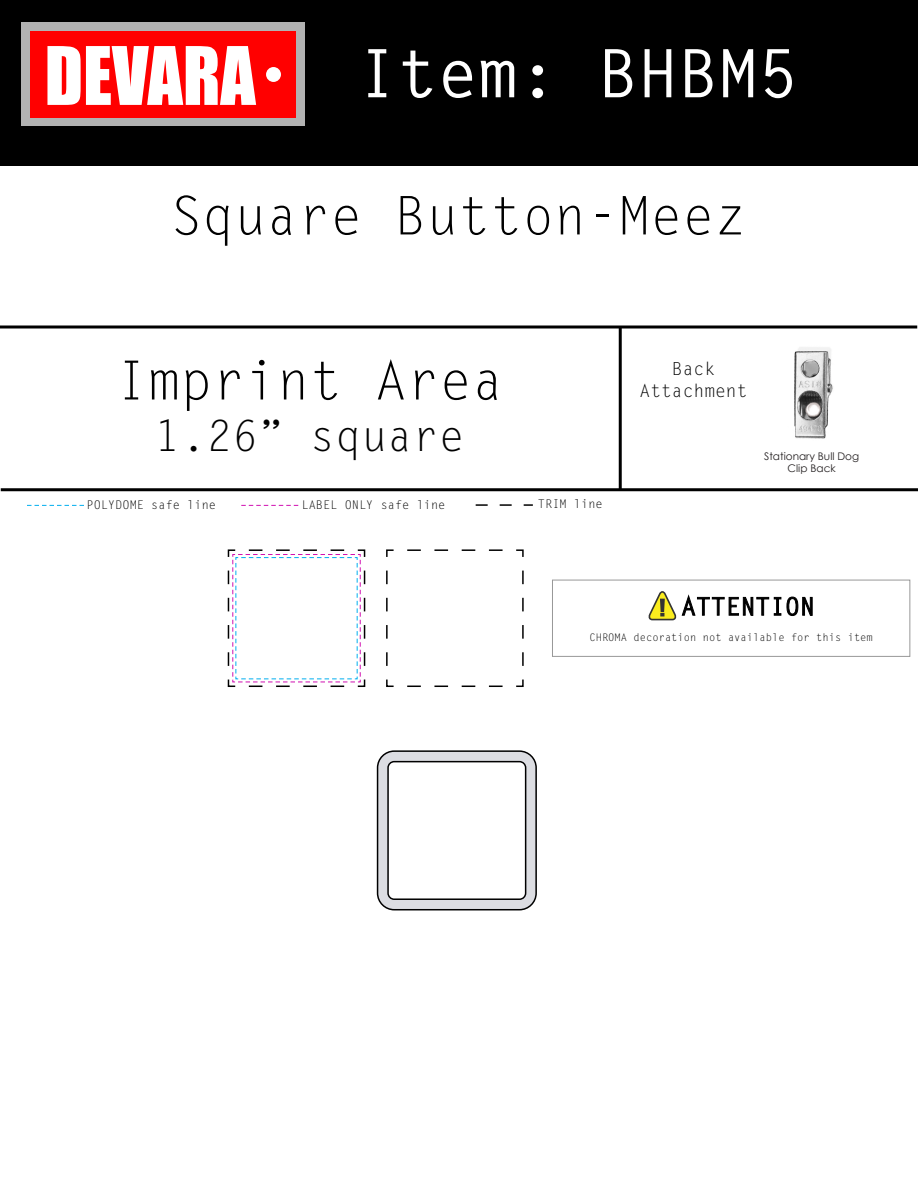
<style>
.page{position:relative;width:918px;height:1188px;background:#fff}
.page>*{position:absolute;margin:0;border:0;box-sizing:border-box;transform-origin:0 0}
.t1{font:74.4px "Impact";color:#fff;scale:.93 1}
.t2{font:700 66.9px "Letter Gothic Std";color:#fff}
.t3{font:54px "Letter Gothic Std";color:#000}
.t4{font:53.4px "Letter Gothic Std";color:#000}
.t5{font:43.05px "Letter Gothic Std";color:#000}
.t6{font:18px/21.6px "Letter Gothic Std";color:#000;text-align:center}
.t7{font:12px "Letter Gothic Std";color:#000}
.t8{font:10.5px "Letter Gothic Std";color:#000}
.t9{font:10.5px/12.6px "Century Gothic";color:#231f20;text-align:center}
</style>
<div class="page">
<div style="left:0;top:0;width:917px;height:166px;background:#000"></div>
<div style="left:21px;top:23px;width:284px;height:103px;background:#b2b2b2"></div>
<div style="left:30px;top:31px;width:266px;height:87px;background:#f00"></div>
<div style="left:266px;top:67px;width:15px;height:15px;background:#fff;border-radius:50%"></div>
<img style="left:794px;top:347px;width:39px;height:92px">
<svg style="left:241px;top:505px;width:57px;height:1px"></svg>
<svg style="left:27px;top:505px;width:57px;height:1px"></svg>
<svg style="left:476px;top:504px;width:57px;height:2px"></svg>
<svg style="left:386px;top:679px;width:117px;height:8px"></svg>
<svg style="left:386px;top:570px;width:2px;height:96px"></svg>
<svg style="left:386px;top:549px;width:8px;height:8px"></svg>
<svg style="left:407px;top:549px;width:96px;height:2px"></svg>
<svg style="left:516px;top:549px;width:8px;height:8px"></svg>
<svg style="left:516px;top:571px;width:8px;height:116px"></svg>
<svg style="left:377px;top:750px;width:160px;height:160px"></svg>
<hr style="left:0;top:326px;width:917px;height:2px;background:#000">
<hr style="left:619px;top:327px;width:3px;height:162px;background:#000">
<hr style="left:1px;top:488px;width:917px;height:3px;background:#000">
<svg style="left:648px;top:591px;width:165px;height:29px"></svg>
<div style="left:552px;top:580px;width:358px;height:77px;border:1px solid #989898"></div>
<svg style="left:227px;top:549px;width:139px;height:138px"></svg>
<h1 class="t1" style="left:45px;top:18px;width:228px">DEVARA</h1>
<h2 class="t2" style="left:357px;top:32px;width:443px">Item: BHBM5</h2>
<h3 class="t4" style="left:170px;top:185px;width:578px">Square Button-Meez</h3>
<h3 class="t3" style="left:115px;top:349px;width:390px">Imprint Area</h3>
<h3 class="t5" style="left:155px;top:411px;width:311px">1.26” square</h3>
<p class="t7" style="left:86px;top:498px;width:131px">POLYDOME safe line</p>
<p class="t7" style="left:302px;top:498px;width:145px">LABEL ONLY safe line</p>
<p class="t7" style="left:538px;top:497px;width:66px">TRIM line</p>
<h3 class="t6" style="left:640px;top:359px;width:109px">Back<br>Attachment</h3>
<p class="t9" style="left:764px;top:449px;width:97px">Stationary Bull Dog<br>Clip Back</p>
<p class="t8" style="left:589px;top:632px;width:285px">CHROMA decoration not available for this item</p>
</div>
